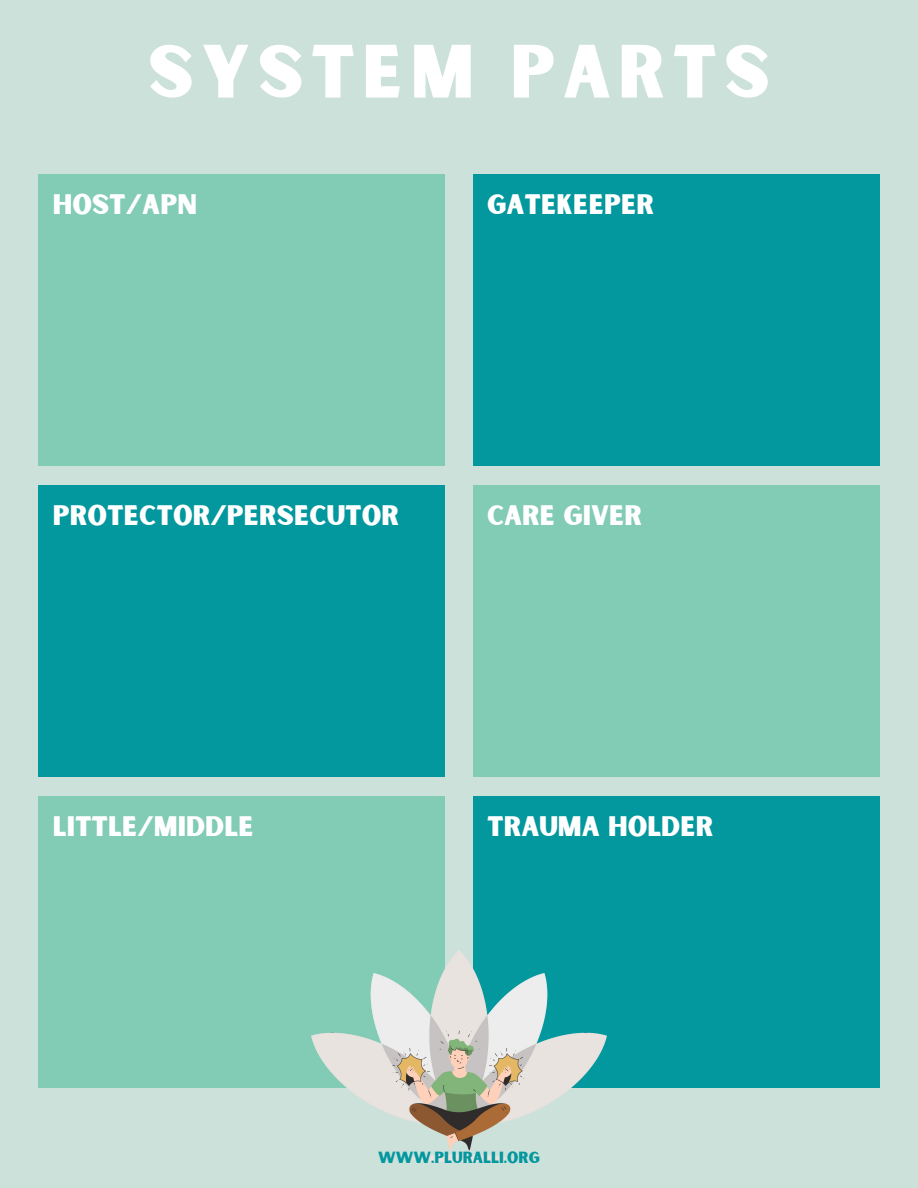
<style>
.page{position:relative;width:918px;height:1188px;background:#cde1db}
.page>*{position:absolute;margin:0;border:0;box-sizing:border-box;transform-origin:0 0}
.t1{font:72px "Sunborn Sans One";letter-spacing:.1em;color:#fff}
.t2{font:27px "Sunborn Sans One";color:#fff}
.t3{font:15.45px "Sunborn Sans One";color:#03989e}
</style>
<div class="page">
<div style="left:39px;top:174px;width:406px;height:292px;background:#82cbb5"></div>
<div style="left:473px;top:174px;width:406px;height:292px;background:#03989e"></div>
<div style="left:39px;top:485px;width:406px;height:292px;background:#03989e"></div>
<div style="left:473px;top:485px;width:406px;height:292px;background:#82cbb5"></div>
<div style="left:39px;top:796px;width:406px;height:291px;background:#82cbb5"></div>
<div style="left:473px;top:796px;width:406px;height:291px;background:#03989e"></div>
<img style="left:295px;top:950px;width:328px;height:213px">
<p class="t1" style="left:148px;top:26px;width:623px">SYSTEM PARTS</p>
<p class="t2" style="left:53px;top:187px;width:146px">HOST/APN</p>
<p class="t2" style="left:487px;top:187px;width:169px">GATEKEEPER</p>
<p class="t2" style="left:53px;top:498px;width:348px">PROTECTOR/PERSECUTOR</p>
<p class="t2" style="left:487px;top:498px;width:157px">CARE GIVER</p>
<p class="t2" style="left:53px;top:809px;width:202px">LITTLE/MIDDLE</p>
<p class="t2" style="left:487px;top:809px;width:228px">TRAUMA HOLDER</p>
<p class="t3" style="left:378px;top:1148px;width:163px">WWW.PLURALLI.ORG</p>
</div>
